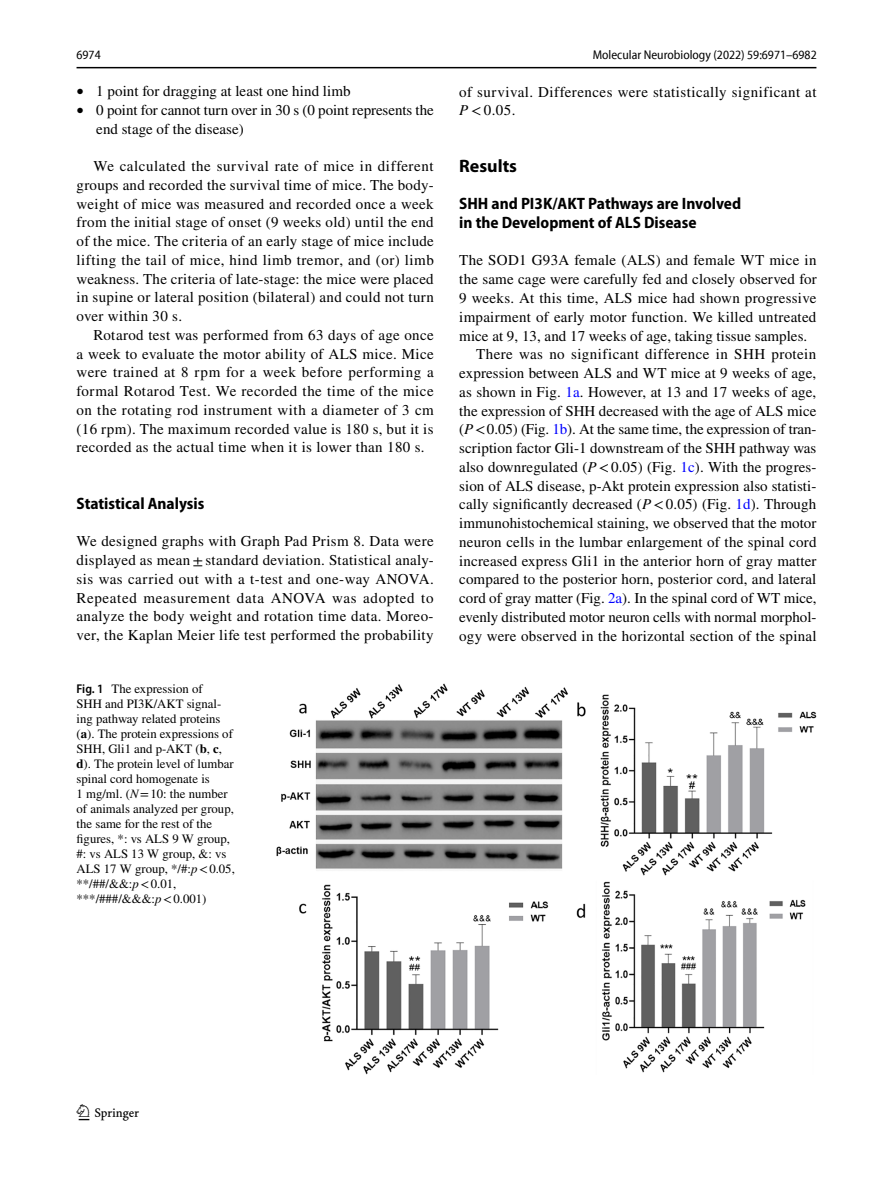
<style>
.page{position:relative;width:893px;height:1187px;background:#fff}
.page>*{position:absolute;margin:0;border:0;box-sizing:border-box;transform-origin:0 0}
.t1{font:22.5px "Springnew Regular 2";color:#000}
.t2{font:700 18px "Myriad Pro";color:#000}
.t3{font:700 semi-condensed 16.5px/18.8px "Myriad Pro";color:#000}
.t4{font:15px/18.8px "STIX";letter-spacing:.01em;color:#000;text-align:justify}
.t5{font:15px/18.8px "STIX";letter-spacing:.03em;color:#000}
.t6{font:12.75px/15px "STIX";color:#000}
.t7{font:semi-condensed 12.75px "Myriad Pro Unic";color:#000}
.s1{font-size:14.1px}
.s2{font-family:"Myriad Pro";font-weight:600;font-stretch:semi-condensed}
.s3{font-weight:700}
.s4{font-style:italic}
.s5{color:#00f}
</style>
<div class="page">
<hr style="left:77px;top:67px;width:739px;height:1px;background:#000">
<img style="left:276px;top:683px;width:540px;height:390px">
<p class="t7" style="left:77px;top:50px;width:26px">6974</p>
<p class="t7" style="left:593px;top:50px;width:225px">Molecular Neurobiology (2022) 59:6971–6982</p>
<p class="t4" style="left:77px;top:83px;width:276px"><span class="s1">•</span> 1 point for dragging at least one hind limb</p>
<p class="t4" style="left:96px;top:101px;width:339px;text-indent:-20px"><span class="s1">•</span> 0 point for cannot turn over in 30 s (0 point represents the end stage of the disease)</p>
<p class="t4" style="left:77px;top:158px;width:359px;text-indent:17px">We calculated the survival rate of mice in different groups and recorded the survival time of mice. The body&shy;weight of mice was measured and recorded once a week from the initial stage of onset (9 weeks old) until the end of the mice. The criteria of an early stage of mice include lifting the tail of mice, hind limb tremor, and (or) limb weakness. The criteria of late-stage: the mice were placed in supine or lateral position (bilateral) and could not turn over within 30 s.</p>
<p class="t4" style="left:77px;top:326px;width:359px;text-indent:17px">Rotarod test was performed from 63 days of age once a week to evaluate the motor ability of ALS mice. Mice were trained at 8 rpm for a week before performing a formal Rotarod Test. We recorded the time of the mice on the rotating rod instrument with a diameter of 3 cm (16 rpm). The maximum recorded value is 180 s, but it is recorded as the actual time when it is lower than 180 s.</p>
<p class="t3" style="left:77px;top:494px;width:129px">Statistical Analysis</p>
<p class="t4" style="left:77px;top:533px;width:359px">We designed graphs with Graph Pad Prism 8. Data were displayed as mean±standard deviation. Statistical analy&shy;sis was carried out with a t-test and one-way ANOVA.<br>Repeated measurement data ANOVA was adopted to analyze the body weight and rotation time data. Moreo&shy;ver, the Kaplan Meier life test performed the probability</p>
<p class="t6" style="left:77px;top:682px;width:160px"><span class="s2">Fig. 1</span> The expression of<br>SHH and PI3K/AKT signal&shy;ing pathway related proteins (<span class="s3">a</span>). The protein expressions of<br>SHH, Gli1 and p-AKT (<span class="s3">b</span>, <span class="s3">c</span>, <span class="s3">d</span>). The protein level of lumbar spinal cord homogenate is<br>1 mg/ml. (<span class="s4">N</span>=10: the number of animals analyzed per group, the same for the rest of the figures, *: vs ALS 9 W group, #: vs ALS 13 W group, &amp;: vs<br>ALS 17 W group, */#:<span class="s4">p</span>&lt;0.05, **/##/&amp;&amp;:<span class="s4">p</span>&lt;0.01, ***/###/&amp;&amp;&amp;:<span class="s4">p</span>&lt;0.001)</p>
<p class="t5" style="left:459px;top:83px;width:359px">of survival. Differences were statistically significant at<br><span class="s4">P</span> &lt; 0.05.</p>
<p class="t2" style="left:459px;top:154px;width:59px">Results</p>
<p class="t3" style="left:459px;top:194px;width:283px">SHH and PI3K/AKT Pathways are Involved in the Development of ALS Disease</p>
<p class="t4" style="left:459px;top:252px;width:359px">The SOD1 G93A female (ALS) and female WT mice in</p>
<p class="t4" style="left:459px;top:271px;width:359px">the same cage were carefully fed and closely observed for</p>
<p class="t4" style="left:459px;top:289px;width:359px">9 weeks. At this time, ALS mice had shown progressive</p>
<p class="t4" style="left:459px;top:308px;width:359px">impairment of early motor function. We killed untreated</p>
<p class="t4" style="left:459px;top:327px;width:350px">mice at 9, 13, and 17 weeks of age, taking tissue samples.</p>
<p class="t5" style="left:476px;top:346px;width:342px">There was no significant difference in SHH protein</p>
<p class="t4" style="left:459px;top:364px;width:358px">expression between ALS and WT mice at 9 weeks of age,</p>
<p class="t4" style="left:459px;top:383px;width:359px">as shown in Fig. <span class="s5">1a</span>. However, at 13 and 17 weeks of age,</p>
<p class="t4" style="left:459px;top:402px;width:359px">the expression of SHH decreased with the age of ALS mice</p>
<p class="t4" style="left:459px;top:421px;width:359px">(<span class="s4">P</span>&lt;0.05) (Fig. <span class="s5">1b</span>). At the same time, the expression of tran-</p>
<p class="t4" style="left:459px;top:439px;width:359px">scription factor Gli-1 downstream of the SHH pathway was</p>
<p class="t4" style="left:459px;top:458px;width:359px">also downregulated (<span class="s4">P</span>&lt;0.05) (Fig. <span class="s5">1c</span>). With the progres-</p>
<p class="t4" style="left:459px;top:477px;width:359px">sion of ALS disease, p-Akt protein expression also statisti-</p>
<p class="t4" style="left:459px;top:496px;width:359px">cally significantly decreased (<span class="s4">P</span>&lt;0.05) (Fig. <span class="s5">1d</span>). Through</p>
<p class="t4" style="left:459px;top:514px;width:359px">immunohistochemical staining, we observed that the motor</p>
<p class="t4" style="left:459px;top:533px;width:359px">neuron cells in the lumbar enlargement of the spinal cord</p>
<p class="t4" style="left:459px;top:552px;width:359px">increased express Gli1 in the anterior horn of gray matter</p>
<p class="t4" style="left:459px;top:571px;width:359px">compared to the posterior horn, posterior cord, and lateral</p>
<p class="t4" style="left:459px;top:589px;width:359px">cord of gray matter (Fig. <span class="s5">2a</span>). In the spinal cord of WT mice,</p>
<p class="t4" style="left:459px;top:608px;width:359px">evenly distributed motor neuron cells with normal morphol-</p>
<p class="t4" style="left:459px;top:627px;width:359px">ogy were observed in the horizontal section of the spinal</p>
<h1 class="t1" style="left:79px;top:1104px;width:62px">1 3</h1>
</div>
